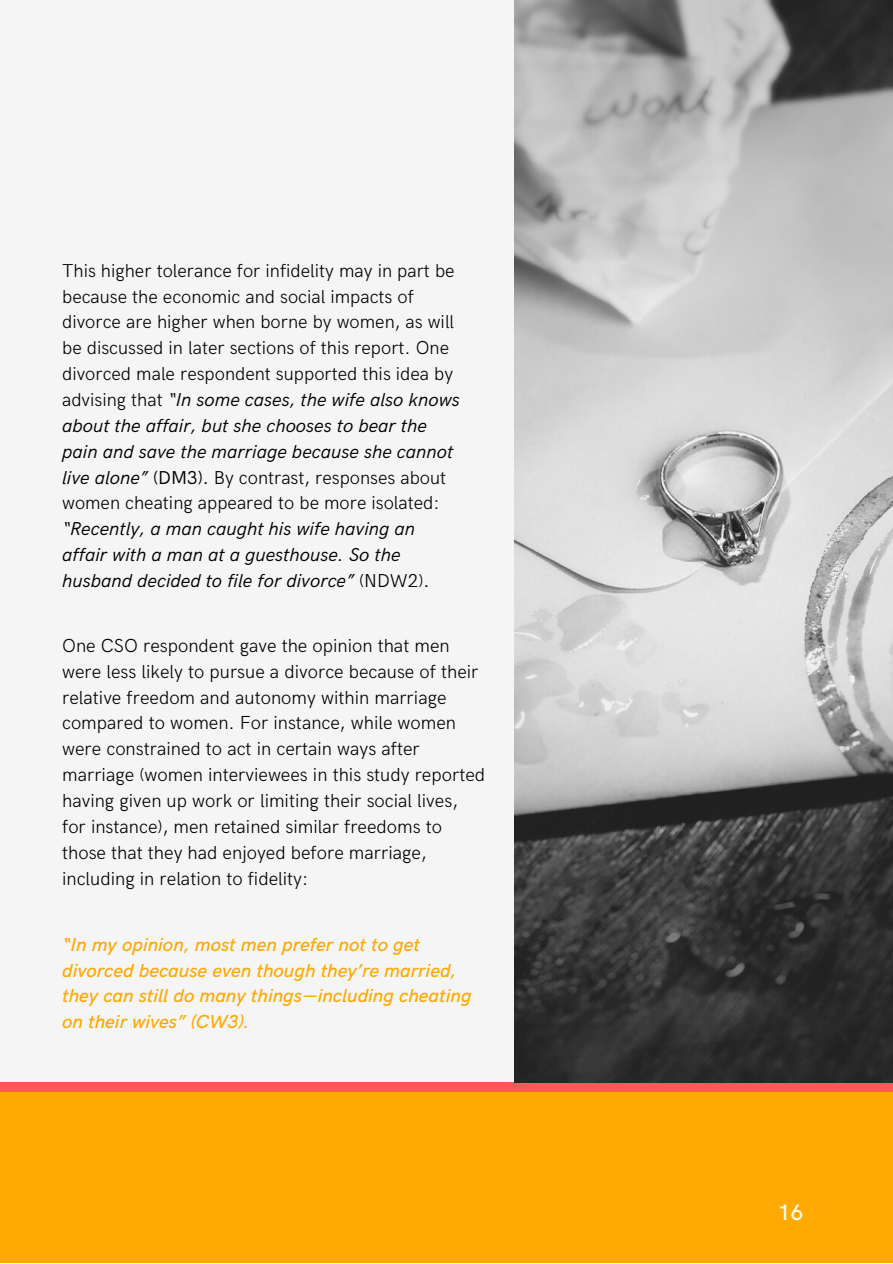
<style>
.page{position:relative;width:893px;height:1264px;background:#fff}
.page>*{position:absolute;margin:0;border:0;box-sizing:border-box;transform-origin:0 0}
.t1{font:500 22.5px "HK Grotesk";color:#ffffef}
.t2{font:300 18.9px/25.8px "HK Grotesk";color:#000001}
.t3{font:italic 500 18.9px/25.8px "HK Grotesk";color:#ffa902}
.t4{font:300 18.75px/25.8px "HK Grotesk";color:#000001}
.s1{font-weight:400;font-style:italic}
.s2{font-weight:400}
</style>
<div class="page">
<div style="left:0;top:0;width:892px;height:1262px;background:#f5f5f5"></div>
<div style="left:0;top:1081px;width:892px;height:152px;background:#ff5757"></div>
<div style="left:0;top:1092px;width:892px;height:170px;background:#ffa902"></div>
<img style="left:514px;top:0;width:378px;height:1081px">
<p class="t4" style="left:62px;top:258px;width:399px">This higher tolerance for infidelity may in part be because the economic and social impacts of divorce are higher when borne by women, as will be discussed in later sections of this report. One divorced male respondent supported this idea by advising that <span class="s1">“In some cases, the wife also knows about the affair, but she chooses to bear the pain and save the marriage because she cannot live alone”</span> <span class="s2">(DM3).</span> By contrast, responses about women cheating appeared to be more isolated: <span class="s1">“Recently, a man caught his wife having an affair with a man at a guesthouse. So the husband decided to file for divorce”</span> (NDW2)<span class="s2">.</span></p>
<p class="t2" style="left:62px;top:633px;width:424px">One CSO respondent gave the opinion that men were less likely to pursue a divorce because of their relative freedom and autonomy within marriage compared to women. For instance, while women were constrained to act in certain ways after marriage (women interviewees in this study reported having given up work or limiting their social lives, for instance), men retained similar freedoms to those that they had enjoyed before marriage, including in relation to fidelity:</p>
<p class="t3" style="left:62px;top:932px;width:411px">“In my opinion, most men prefer not to get divorced because even though they’re married, they can still do many things—including cheating on their wives” (CW3).</p>
<p class="t1" style="left:777px;top:1199px;width:27px">16</p>
</div>
